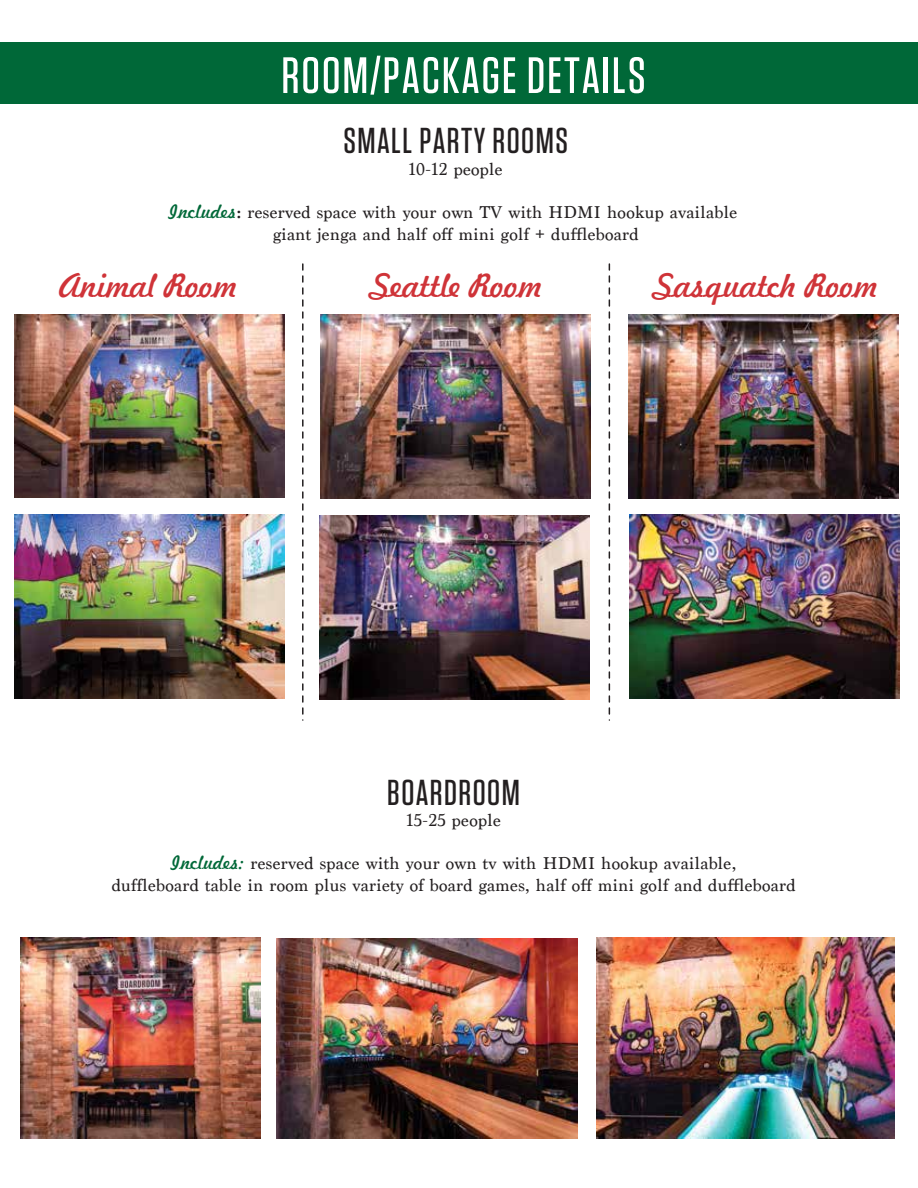
<style>
.page{position:relative;width:918px;height:1188px;background:#fff}
.page>*{position:absolute;margin:0;border:0;box-sizing:border-box;transform-origin:0 0}
.t1{font:500 51px "Tungsten";letter-spacing:.04em;color:#fff}
.t2{font:500 36px "Tungsten";letter-spacing:.04em;color:#231f20}
.t3{font:31.5px "Freehand 521 TL Regular C";color:#cf3338}
.t4{font:18px/21.6px "Marion";letter-spacing:.02em;color:#231f20;text-align:center}
.s1{font-family:"Freehand 521 TL Regular C";color:#006838}
.s2{font-weight:700}
</style>
<div class="page">
<div style="left:0;top:42px;width:918px;height:62px;background:#006838"></div>
<svg style="left:302px;top:264px;width:2px;height:456px"></svg>
<svg style="left:609px;top:264px;width:1px;height:456px"></svg>
<img style="left:14px;top:314px;width:270px;height:184px">
<img style="left:14px;top:515px;width:270px;height:183px">
<img style="left:629px;top:315px;width:270px;height:183px">
<img style="left:629px;top:515px;width:270px;height:184px">
<img style="left:321px;top:315px;width:270px;height:183px">
<img style="left:320px;top:516px;width:270px;height:183px">
<img style="left:20px;top:937px;width:240px;height:201px">
<img style="left:277px;top:938px;width:300px;height:200px">
<img style="left:596px;top:938px;width:299px;height:201px">
<h1 class="t1" style="left:281px;top:49px;width:366px">ROOM/PACKAGE DETAILS</h1>
<h2 class="t2" style="left:344px;top:122px;width:226px">SMALL PARTY ROOMS</h2>
<p class="t4" style="left:409px;top:159px;width:95px">10-12 people</p>
<p class="t4" style="left:169px;top:202px;width:570px"><span class="s1">Includes</span><span class="s2">:</span> reserved space with your own TV with HDMI hookup available giant jenga and half off mini golf + duffleboard</p>
<h3 class="t3" style="left:59px;top:264px;width:180px">Animal Room</h3>
<h3 class="t3" style="left:370px;top:264px;width:174px">Seattle Room</h3>
<h3 class="t3" style="left:653px;top:264px;width:227px">Sasquatch Room</h3>
<h2 class="t2" style="left:387px;top:773px;width:134px">BOARDROOM</h2>
<p class="t4" style="left:406px;top:810px;width:96px">15-25 people</p>
<p class="t4" style="left:112px;top:853px;width:685px"><span class="s1">Includes:</span> reserved space with your own tv with HDMI hookup available,<br>duffleboard table in room plus variety of board games, half off mini golf and duffleboard</p>
</div>
